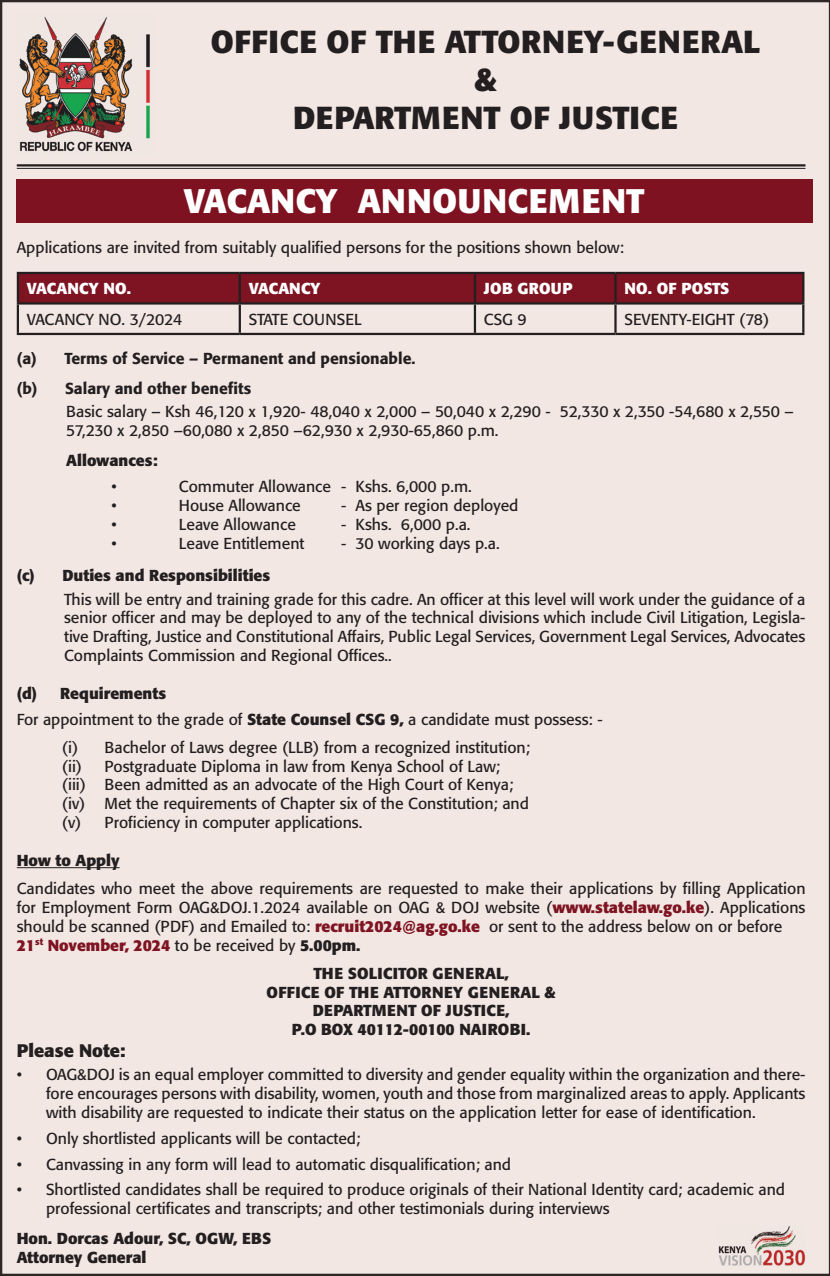
<style>
.page{position:relative;width:830px;height:1276px;background:#fff}
.page>*{position:absolute;margin:0;border:0;box-sizing:border-box;transform-origin:0 0}
.t1{font:700 33.75px "Formata";letter-spacing:.02em;color:#fff}
.t2{font:700 31.5px/37.8px "Formata";letter-spacing:.02em;color:#231f20;text-align:center}
.t3{font:700 18px "Formata";color:#231f20}
.t4{font:15.75px/18.9px "Formata";color:#231f20}
.t5{font:700 15.75px/18.9px "Formata";letter-spacing:.02em;color:#231f20;text-align:center}
.t6{font:700 15.75px/18.9px "Formata";color:#231f20}
.t7{font:500 15.75px/30.2px "Formata";color:#231f20}
.t8{font:700 15.75px "Formata";color:#fff}
.t9{font:700 15.75px "Formata";letter-spacing:.02em;color:#fff}
.s1{font-weight:700}
.s2{font-weight:700;color:#7e1321}
</style>
<div class="page">
<div style="left:0;top:0;width:829px;height:1276px;background:#f2e7e3"></div>
<img style="left:17px;top:15px;width:137px;height:140px">
<hr style="left:17px;top:164px;width:788px;height:2px;background:#231f20">
<hr style="left:17px;top:168px;width:788px;height:1px;background:#231f20">
<div style="left:16px;top:179px;width:795px;height:43px;background:#7f1221"></div>
<div style="left:19px;top:274px;width:782px;height:28px;background:#7e1321"></div>
<hr style="left:17px;top:272px;width:223px;height:2px;background:#231f20">
<hr style="left:17px;top:274px;width:2px;height:28px;background:#231f20">
<hr style="left:240px;top:272px;width:234px;height:2px;background:#231f20">
<hr style="left:238px;top:274px;width:3px;height:28px;background:#231f20">
<hr style="left:474px;top:272px;width:141px;height:2px;background:#231f20">
<hr style="left:473px;top:274px;width:3px;height:28px;background:#231f20">
<hr style="left:615px;top:272px;width:189px;height:2px;background:#231f20">
<hr style="left:614px;top:274px;width:2px;height:28px;background:#231f20">
<hr style="left:801px;top:274px;width:3px;height:28px;background:#231f20">
<hr style="left:17px;top:302px;width:223px;height:2px;background:#231f20">
<hr style="left:17px;top:304px;width:2px;height:29px;background:#231f20">
<hr style="left:240px;top:302px;width:234px;height:2px;background:#231f20">
<hr style="left:238px;top:304px;width:3px;height:29px;background:#231f20">
<hr style="left:474px;top:302px;width:141px;height:2px;background:#231f20">
<hr style="left:473px;top:304px;width:3px;height:29px;background:#231f20">
<hr style="left:615px;top:302px;width:189px;height:2px;background:#231f20">
<hr style="left:614px;top:304px;width:2px;height:29px;background:#231f20">
<hr style="left:801px;top:304px;width:3px;height:29px;background:#231f20">
<hr style="left:17px;top:333px;width:223px;height:2px;background:#231f20">
<hr style="left:240px;top:333px;width:234px;height:2px;background:#231f20">
<hr style="left:474px;top:333px;width:141px;height:2px;background:#231f20">
<hr style="left:615px;top:333px;width:189px;height:2px;background:#231f20">
<hr style="left:17px;top:867px;width:102px;height:1px;background:#231f20">
<h2 class="t2" style="left:211px;top:23px;width:550px">OFFICE OF THE ATTORNEY-GENERAL &amp;<br>DEPARTMENT OF JUSTICE</h2>
<h1 class="t1" style="left:184px;top:179px;width:462px">VACANCY ANNOUNCEMENT</h1>
<p class="t4" style="left:17px;top:238px;width:608px">Applications are invited from suitably qualified persons for the positions shown below:</p>
<p class="t8" style="left:27px;top:279px;width:106px">VACANCY NO.</p>
<p class="t8" style="left:249px;top:279px;width:73px">VACANCY</p>
<p class="t9" style="left:483px;top:279px;width:90px">JOB GROUP</p>
<p class="t8" style="left:624px;top:279px;width:106px">NO. OF POSTS</p>
<p class="t4" style="left:27px;top:310px;width:157px">VACANCY NO. 3/2024</p>
<p class="t4" style="left:249px;top:310px;width:114px">STATE COUNSEL</p>
<p class="t4" style="left:483px;top:310px;width:44px">CSG 9</p>
<p class="t4" style="left:624px;top:310px;width:146px">SEVENTY-EIGHT (78)</p>
<p class="t7" style="left:17px;top:343px;width:400px">(a) Terms of Service – Permanent and pensionable. (b) Salary and other benefits</p>
<p class="t4" style="left:66px;top:402px;width:728px">Basic salary – Ksh 46,120 x 1,920- 48,040 x 2,000 – 50,040 x 2,290 - 52,330 x 2,350 -54,680 x 2,550 –<br>57,230 x 2,850 –60,080 x 2,850 –62,930 x 2,930-65,860 p.m.</p>
<p class="t6" style="left:66px;top:451px;width:93px">Allowances:</p>
<p class="t4" style="left:111px;top:477px;width:7px">•</p>
<p class="t4" style="left:179px;top:477px;width:294px">Commuter Allowance - Kshs. 6,000 p.m.</p>
<p class="t4" style="left:111px;top:496px;width:7px">•</p>
<p class="t4" style="left:179px;top:496px;width:123px">House Allowance</p>
<p class="t4" style="left:341px;top:496px;width:179px">- As per region deployed</p>
<p class="t4" style="left:111px;top:515px;width:7px">•</p>
<p class="t4" style="left:179px;top:515px;width:118px">Leave Allowance</p>
<p class="t4" style="left:341px;top:515px;width:131px">- Kshs. 6,000 p.a.</p>
<p class="t4" style="left:111px;top:534px;width:7px">•</p>
<p class="t4" style="left:179px;top:534px;width:127px">Leave Entitlement</p>
<p class="t4" style="left:341px;top:534px;width:160px">- 30 working days p.a.</p>
<p class="t6" style="left:17px;top:566px;width:255px">(c) Duties and Responsibilities</p>
<p class="t4" style="left:64px;top:589px;width:742px;text-align:justify">This will be entry and training grade for this cadre. An officer at this level will work under the guidance of a senior officer and may be deployed to any of the technical divisions which include Civil Litigation, Legisla&shy;tive Drafting, Justice and Constitutional Affairs, Public Legal Services, Government Legal Services, Advocates Complaints Commission and Regional Offices..</p>
<p class="t4" style="left:17px;top:680px;width:587px;line-height:25.7px"><span class="s1">(d) Requirements<br></span>For appointment to the grade of <span class="s1">State Counsel CSG 9,</span> a candidate must possess: -</p>
<p class="t4" style="left:62px;top:737px;width:469px">(i) Bachelor of Laws degree (LLB) from a recognized institution; (ii)</p>
<p class="t4" style="left:62px;top:756px;width:468px;text-indent:43px">Postgraduate Diploma in law from Kenya School of Law;<br>(iii) Been admitted as an advocate of the High Court of Kenya; (iv) Met the requirements of Chapter six of the Constitution; and (v) Proficiency in computer applications.</p>
<p class="t6" style="left:17px;top:851px;width:104px">How to Apply</p>
<p class="t4" style="left:17px;top:879px;width:789px">Candidates who meet the above requirements are requested to make their applications by filling Application for Employment Form OAG&amp;DOJ.1.2024 available on OAG &amp; DOJ website (<span class="s2">www.statelaw.go.ke</span>). Applications should be scanned (PDF) and Emailed to: <span class="s2">recruit2024@ag.go.ke</span> or sent to the address below on or before <span class="s2">21</span><sup>st</sup> <span class="s2">November, 2024</span> to be received by <span class="s1">5.00pm.</span></p>
<p class="t5" style="left:266px;top:963px;width:290px">THE SOLICITOR GENERAL,<br>OFFICE OF THE ATTORNEY GENERAL &amp;<br>DEPARTMENT OF JUSTICE,<br>P.O BOX 40112-00100 NAIROBI.</p>
<p class="t3" style="left:17px;top:1039px;width:110px">Please Note:</p>
<p class="t4" style="left:46px;top:1065px;width:760px;text-align:justify;text-indent:-29px">• OAG&amp;DOJ is an equal employer committed to diversity and gender equality within the organization and there&shy;fore encourages persons with disability, women, youth and those from marginalized areas to apply. Applicants with disability are requested to indicate their status on the application letter for ease of identification.</p>
<p class="t4" style="left:17px;top:1128px;width:345px">• Only shortlisted applicants will be contacted;</p>
<p class="t4" style="left:17px;top:1154px;width:495px">• Canvassing in any form will lead to automatic disqualification; and</p>
<p class="t4" style="left:46px;top:1180px;width:740px;text-indent:-29px">• Shortlisted candidates shall be required to produce originals of their National Identity card; academic and professional certificates and transcripts; and other testimonials during interviews</p>
<p class="t6" style="left:17px;top:1229px;width:256px">Hon. Dorcas Adour, SC, OGW, EBS<br>Attorney General</p>
</div>
